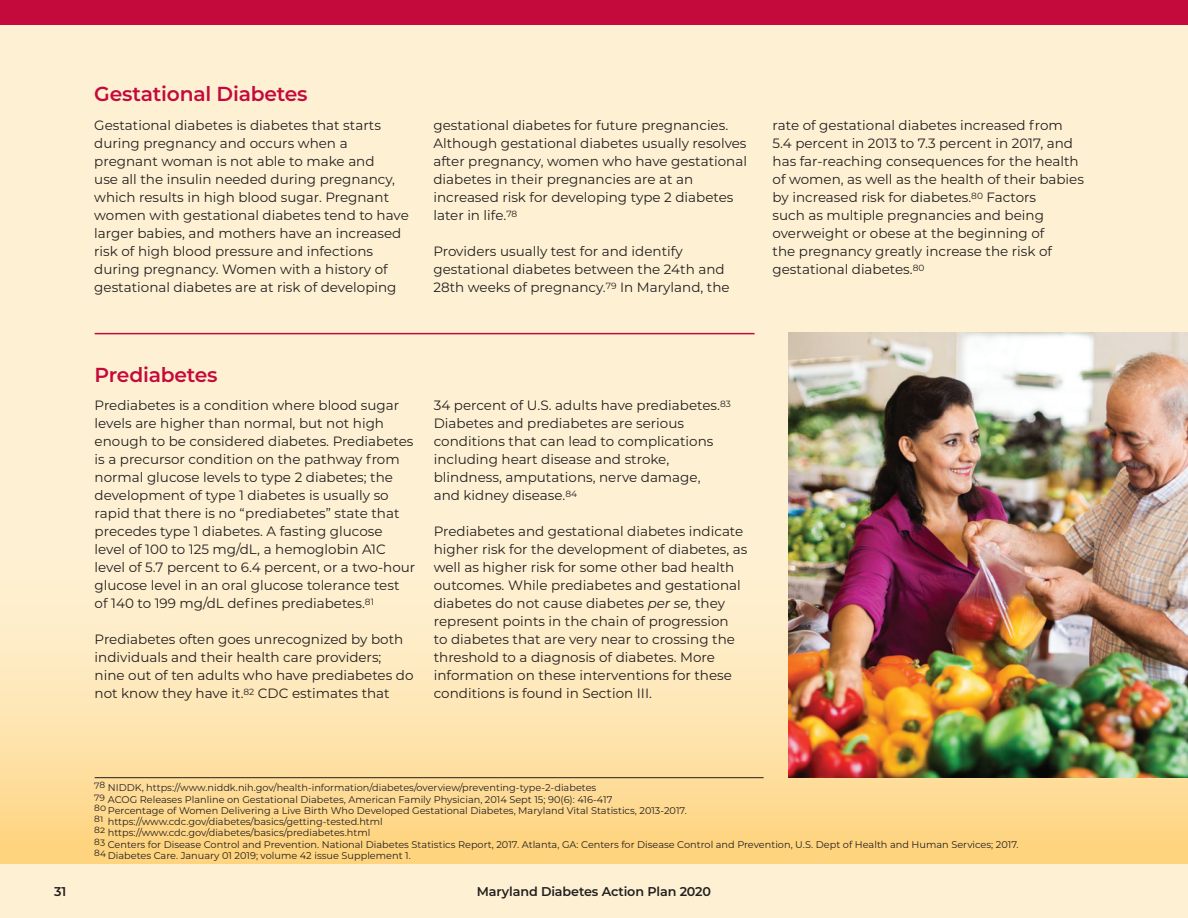
<style>
.page{position:relative;width:1188px;height:918px;background:#fef1d3}
.page>*{position:absolute;margin:0;border:0;box-sizing:border-box;transform-origin:0 0}
.t1{font:600 20.25px "Montserrat";letter-spacing:-.01em;color:#c40a3c}
.t2{font:13.5px/18px "Montserrat";color:#231f20}
.t3{font:600 12.75px "Montserrat";letter-spacing:-.01em;color:#231f20}
.t4{font:9.75px "Montserrat";color:#231f20}
.s1{font-style:italic}
</style>
<div class="page">
<div style="left:0;top:518px;width:1188px;height:346px;background:linear-gradient(to bottom,#fef6e2,#fed685)"></div>
<div style="left:0;top:0;width:1188px;height:24px;background:#c40a3c"></div>
<hr style="left:95px;top:777px;width:669px;height:1px;background:#231f20">
<hr style="left:95px;top:333px;width:660px;height:1px;background:#c40a3c">
<img style="left:788px;top:333px;width:400px;height:444px">
<p class="t1" style="left:94px;top:80px;width:215px">Gestational Diabetes</p>
<p class="t2" style="left:94px;top:115px;width:288px">Gestational diabetes is diabetes that starts during pregnancy and occurs when a</p>
<p class="t2" style="left:94px;top:151px;width:282px">pregnant woman is not able to make and</p>
<p class="t2" style="left:94px;top:169px;width:316px">use all the insulin needed during pregnancy, which results in high blood sugar. Pregnant women with gestational diabetes tend to have larger babies, and mothers have an increased risk of high blood pressure and infections during pregnancy. Women with a history of gestational diabetes are at risk of developing</p>
<p class="t2" style="left:433px;top:115px;width:315px">gestational diabetes for future pregnancies.<br>Although gestational diabetes usually resolves after pregnancy, women who have gestational diabetes in their pregnancies are at an</p>
<p class="t2" style="left:433px;top:187px;width:302px">increased risk for developing type 2 diabetes later in life.<sup>78</sup></p>
<p class="t2" style="left:433px;top:241px;width:251px">Providers usually test for and identify</p>
<p class="t2" style="left:433px;top:259px;width:298px">gestational diabetes between the 24th and<br>28th weeks of pregnancy.<sup>79</sup> In Maryland, the</p>
<p class="t2" style="left:773px;top:115px;width:292px">rate of gestational diabetes increased from</p>
<p class="t2" style="left:773px;top:133px;width:313px">5.4 percent in 2013 to 7.3 percent in 2017, and has far-reaching consequences for the health of women, as well as the health of their babies by increased risk for diabetes.<sup>80</sup> Factors</p>
<p class="t2" style="left:773px;top:205px;width:273px">such as multiple pregnancies and being</p>
<p class="t2" style="left:773px;top:223px;width:273px">overweight or obese at the beginning of</p>
<p class="t2" style="left:773px;top:241px;width:281px">the pregnancy greatly increase the risk of</p>
<p class="t2" style="left:773px;top:259px;width:153px">gestational diabetes.<sup>80</sup></p>
<p class="t1" style="left:95px;top:360px;width:125px">Prediabetes</p>
<p class="t2" style="left:95px;top:396px;width:320px">Prediabetes is a condition where blood sugar levels are higher than normal, but not high enough to be considered diabetes. Prediabetes is a precursor condition on the pathway from normal glucose levels to type 2 diabetes; the development of type 1 diabetes is usually so rapid that there is no “prediabetes” state that precedes type 1 diabetes. A fasting glucose</p>
<p class="t2" style="left:95px;top:540px;width:293px">level of 100 to 125 mg/dL, a hemoglobin A1C</p>
<p class="t2" style="left:95px;top:558px;width:322px">level of 5.7 percent to 6.4 percent, or a two-hour glucose level in an oral glucose tolerance test of 140 to 199 mg/dL defines prediabetes.<sup>81</sup></p>
<p class="t2" style="left:95px;top:630px;width:310px">Prediabetes often goes unrecognized by both individuals and their health care providers;</p>
<p class="t2" style="left:95px;top:666px;width:320px">nine out of ten adults who have prediabetes do</p>
<p class="t2" style="left:95px;top:684px;width:297px">not know they have it.<sup>82</sup> CDC estimates that</p>
<p class="t2" style="left:434px;top:396px;width:299px">34 percent of U.S. adults have prediabetes.<sup>83</sup></p>
<p class="t2" style="left:434px;top:414px;width:252px">Diabetes and prediabetes are serious</p>
<p class="t2" style="left:434px;top:432px;width:281px">conditions that can lead to complications</p>
<p class="t2" style="left:434px;top:450px;width:237px">including heart disease and stroke,</p>
<p class="t2" style="left:434px;top:468px;width:268px">blindness, amputations, nerve damage,</p>
<p class="t2" style="left:434px;top:486px;width:145px">and kidney disease.<sup>84</sup></p>
<p class="t2" style="left:434px;top:522px;width:315px">Prediabetes and gestational diabetes indicate higher risk for the development of diabetes, as well as higher risk for some other bad health outcomes. While prediabetes and gestational diabetes do not cause diabetes <span class="s1">per se,</span> they represent points in the chain of progression<br>to diabetes that are very near to crossing the threshold to a diagnosis of diabetes. More</p>
<p class="t2" style="left:434px;top:666px;width:300px">information on these interventions for these conditions is found in Section III.</p>
<p class="t3" style="left:54px;top:883px;width:14px">31</p>
<p class="t4" style="left:94px;top:781px;width:504px"><sup>78</sup> NIDDK, https://www.niddk.nih.gov/health-information/diabetes/overview/preventing-type-2-diabetes</p>
<p class="t4" style="left:94px;top:792px;width:520px"><sup>79</sup> ACOG Releases Planline on Gestational Diabetes, American Family Physician, 2014 Sept 15; 90(6): 416-417</p>
<p class="t4" style="left:94px;top:804px;width:594px"><sup>80</sup> Percentage of Women Delivering a Live Birth Who Developed Gestational Diabetes, Maryland Vital Statistics, 2013-2017.</p>
<p class="t4" style="left:94px;top:815px;width:290px"><sup>81</sup> https://www.cdc.gov/diabetes/basics/getting-tested.html</p>
<p class="t4" style="left:94px;top:826px;width:278px"><sup>82</sup> https://www.cdc.gov/diabetes/basics/prediabetes.html</p>
<p class="t4" style="left:94px;top:837px;width:926px"><sup>83</sup> Centers for Disease Control and Prevention. National Diabetes Statistics Report, 2017. Atlanta, GA: Centers for Disease Control and Prevention, U.S. Dept of Health and Human Services; 2017.</p>
<p class="t4" style="left:94px;top:849px;width:318px"><sup>84</sup> Diabetes Care. January 01 2019; volume 42 issue Supplement 1.</p>
<p class="t3" style="left:477px;top:883px;width:236px">Maryland Diabetes Action Plan 2020</p>
</div>
